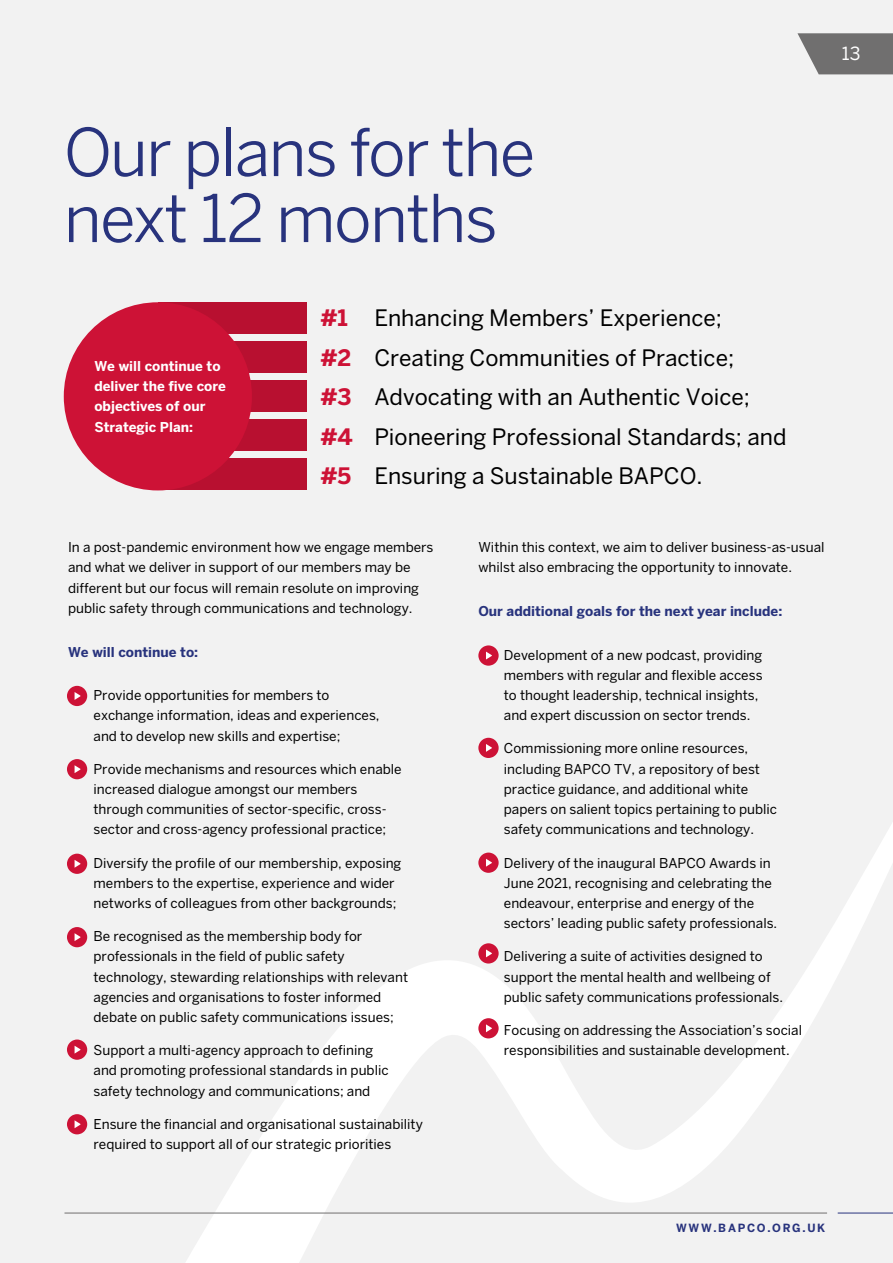
<style>
.page{position:relative;width:893px;height:1263px;background:#f2f2f2}
.page>*{position:absolute;margin:0;border:0;box-sizing:border-box;transform-origin:0 0}
.t1{font:65.25px/66px "Benton Sans";letter-spacing:-.025em;color:#28337d}
.t2{font:22.5px/39.5px "Benton Sans";color:#000}
.t3{font:18px "Benton Sans";color:#fff}
.t4{font:13.5px/20.2px "Benton Sans";color:#000}
.t5{font:700 13.5px/20.2px "Benton Sans";color:#fff}
.t6{font:700 13.5px "Benton Sans";color:#28337d}
.t7{font:700 11.25px "Benton Sans";letter-spacing:.15em;color:#28337d}
.s1{font-weight:700;color:#cd1236}
</style>
<div class="page">
<svg style="left:122px;top:823px;width:771px;height:440px"></svg>
<svg style="left:478px;top:645px;width:21px;height:21px"></svg>
<svg style="left:478px;top:852px;width:21px;height:21px"></svg>
<svg style="left:478px;top:1018px;width:21px;height:20px"></svg>
<svg style="left:478px;top:738px;width:21px;height:20px"></svg>
<svg style="left:478px;top:943px;width:21px;height:20px"></svg>
<svg style="left:67px;top:686px;width:20px;height:20px"></svg>
<svg style="left:67px;top:854px;width:20px;height:20px"></svg>
<svg style="left:67px;top:759px;width:20px;height:20px"></svg>
<svg style="left:67px;top:1039px;width:20px;height:21px"></svg>
<svg style="left:67px;top:927px;width:20px;height:20px"></svg>
<svg style="left:67px;top:1114px;width:20px;height:20px"></svg>
<div style="left:158px;top:302px;width:148px;height:31px;background:#b81030"></div>
<div style="left:158px;top:341px;width:148px;height:32px;background:#b81030"></div>
<div style="left:158px;top:381px;width:148px;height:31px;background:#b81030"></div>
<div style="left:158px;top:420px;width:148px;height:31px;background:#b81030"></div>
<div style="left:158px;top:459px;width:148px;height:31px;background:#b81030"></div>
<div style="left:64px;top:302px;width:188px;height:188px;background:#cd1236;border-radius:50%"></div>
<svg style="left:797px;top:33px;width:96px;height:41px;background:#7f7e7e"></svg>
<hr style="left:64px;top:1213px;width:763px;height:1px;background:#706f6f">
<hr style="left:838px;top:1213px;width:55px;height:1px;background:#28337d">
<h1 class="t1" style="left:64px;top:119px;width:473px">Our plans for the next 12 months</h1>
<h3 class="t3" style="left:842px;top:43px;width:20px">13</h3>
<p class="t5" style="left:94px;top:355px;width:133px">We will continue to deliver the five core objectives of our<br>Strategic Plan:</p>
<h2 class="t2" style="left:320px;top:298px;width:468px"><span class="s1">#1</span> Enhancing Members’ Experience;<br><span class="s1">#2</span> Creating Communities of Practice;<br><span class="s1">#3</span> Advocating with an Authentic Voice; <span class="s1">#4</span> Pioneering Professional Standards; and <span class="s1">#5</span> Ensuring a Sustainable BAPCO.</h2>
<p class="t4" style="left:68px;top:537px;width:367px">In a post-pandemic environment how we engage members and what we deliver in support of our members may be different but our focus will remain resolute on improving public safety through communications and technology.</p>
<p class="t6" style="left:68px;top:644px;width:132px">We will continue to:</p>
<p class="t4" style="left:94px;top:685px;width:288px">Provide opportunities for members to exchange information, ideas and experiences, and to develop new skills and expertise;</p>
<p class="t4" style="left:94px;top:758px;width:310px">Provide mechanisms and resources which enable increased dialogue amongst our members through communities of sector-specific, cross&shy;sector and cross-agency professional practice;</p>
<p class="t4" style="left:94px;top:852px;width:309px">Diversify the profile of our membership, exposing members to the expertise, experience and wider networks of colleagues from other backgrounds;</p>
<p class="t4" style="left:94px;top:926px;width:316px">Be recognised as the membership body for professionals in the field of public safety technology, stewarding relationships with relevant agencies and organisations to foster informed debate on public safety communications issues;</p>
<p class="t4" style="left:94px;top:1040px;width:297px">Support a multi-agency approach to defining and promoting professional standards in public safety technology and communications; and</p>
<p class="t4" style="left:94px;top:1113px;width:331px">Ensure the financial and organisational sustainability required to support all of our strategic priorities</p>
<p class="t4" style="left:478px;top:537px;width:348px">Within this context, we aim to deliver business-as-usual whilst also embracing the opportunity to innovate.</p>
<p class="t6" style="left:478px;top:603px;width:305px">Our additional goals for the next year include:</p>
<p class="t4" style="left:504px;top:644px;width:260px">Development of a new podcast, providing members with regular and flexible access to thought leadership, technical insights, and expert discussion on sector trends.</p>
<p class="t4" style="left:504px;top:738px;width:275px">Commissioning more online resources, including BAPCO TV, a repository of best practice guidance, and additional white papers on salient topics pertaining to public safety communications and technology.</p>
<p class="t4" style="left:504px;top:852px;width:275px">Delivery of the inaugural BAPCO Awards in June 2021, recognising and celebrating the endeavour, enterprise and energy of the sectors’ leading public safety professionals.</p>
<p class="t4" style="left:504px;top:946px;width:281px">Delivering a suite of activities designed to support the mental health and wellbeing of public safety communications professionals.</p>
<p class="t4" style="left:504px;top:1019px;width:300px">Focusing on addressing the Association’s social responsibilities and sustainable development.</p>
<p class="t7" style="left:676px;top:1221px;width:151px">WWW.BAPCO.ORG.UK</p>
</div>
